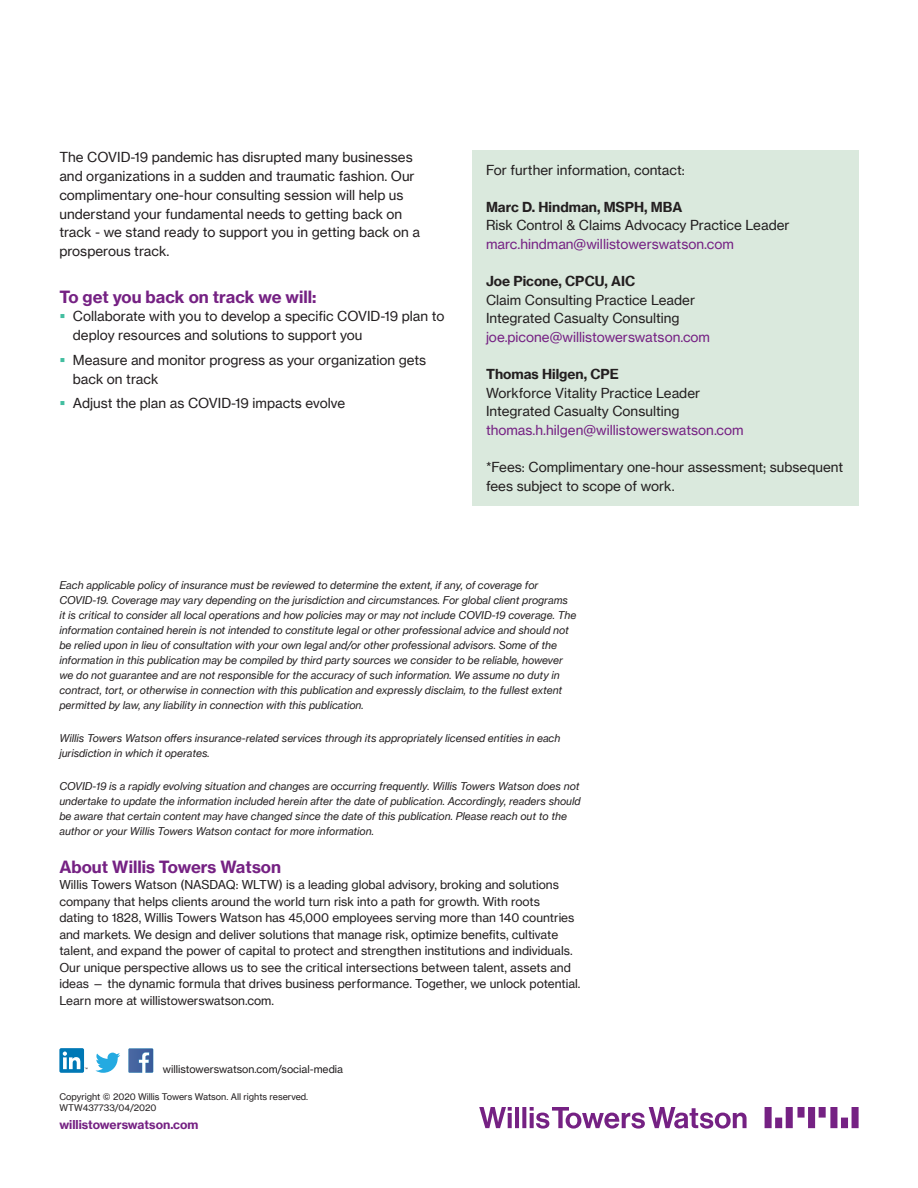
<style>
.page{position:relative;width:918px;height:1188px;background:#fff}
.page>*{position:absolute;margin:0;border:0;box-sizing:border-box;transform-origin:0 0}
.Subhead_1__11_13_Bol{font:16.5px "N Haas Grotesk TX Pro 75 Bd";color:#752183}
.Body_text_black{font:13.5px/18.8px "N Haas Grotesk TX Pro 55 Rg";color:#231f20}
.t1{font:12px/16.5px "N Haas Grotesk TX Pro 55 Rg";color:#231f20}
.t2{font:12px "N Haas Grotesk TX Pro 75 Bd";color:#752183}
.Body_text_black-2{font:10.5px/15px "N Haas Grotesk TX Pro 56 It";color:#231f20}
.t3{font:10.5px "N Haas Grotesk TX Pro 55 Rg";color:#231f20}
.t4{font:9px/10.8px "N Haas Grotesk TX Pro 55 Rg";color:#231f20}
.s1{font-family:"N Haas Grotesk TX Pro 75 Bd"}
.s2{color:#752183}
</style>
<div class="page">
<svg style="left:479px;top:1107px;width:380px;height:22px"></svg>
<div style="left:59px;top:1048px;width:25px;height:25px;background:#0078b5;border-radius:2px"></div>
<svg style="left:63px;top:1052px;width:25px;height:17px"></svg>
<svg style="left:95px;top:1053px;width:25px;height:20px"></svg>
<svg style="left:128px;top:1048px;width:25px;height:25px"></svg>
<div style="left:472px;top:151px;width:387px;height:355px;background:#dae9dd"></div>
<p class="Body_text_black" style="left:59px;top:148px;width:362px">The COVID-19 pandemic has disrupted many businesses and organizations in a sudden and traumatic fashion. Our complimentary one-hour consulting session will help us understand your fundamental needs to getting back on track - we stand ready to support you in getting back on a prosperous track.</p>
<p class="Subhead_1__11_13_Bol" style="left:59px;top:286px;width:259px">To get you back on track we will:</p>
<p class="Body_text_black" style="left:73px;top:307px;width:373px">Collaborate with you to develop a specific COVID-19 plan to deploy resources and solutions to support you</p>
<p class="Body_text_black" style="left:73px;top:350px;width:355px">Measure and monitor progress as your organization gets back on track</p>
<p class="Body_text_black" style="left:73px;top:394px;width:274px">Adjust the plan as COVID-19 impacts evolve</p>
<p class="Body_text_black" style="left:486px;top:160px;width:200px">For further information, contact:</p>
<p class="Body_text_black" style="left:486px;top:197px;width:305px"><span class="s1">Marc D. Hindman, MSPH, MBA<br></span>Risk Control &amp; Claims Advocacy Practice Leader <span class="s2">marc.hindman@willistowerswatson.com</span></p>
<p class="Body_text_black" style="left:486px;top:271px;width:226px"><span class="s1">Joe Picone, CPCU, AIC<br></span>Claim Consulting Practice Leader<br>Integrated Casualty Consulting <span class="s2">joe.picone@willistowerswatson.com</span></p>
<p class="Body_text_black" style="left:486px;top:364px;width:259px"><span class="s1">Thomas Hilgen, CPE<br></span>Workforce Vitality Practice Leader Integrated Casualty Consulting <span class="s2">thomas.h.hilgen@willistowerswatson.com</span></p>
<p class="Body_text_black" style="left:486px;top:457px;width:359px">*Fees: Complimentary one-hour assessment; subsequent fees subject to scope of work.</p>
<p class="Body_text_black-2" style="left:59px;top:577px;width:518px">Each applicable policy of insurance must be reviewed to determine the extent, if any, of coverage for COVID-19. Coverage may vary depending on the jurisdiction and circumstances. For global client programs it is critical to consider all local operations and how policies may or may not include COVID-19 coverage. The information contained herein is not intended to constitute legal or other professional advice and should not be relied upon in lieu of consultation with your own legal and/or other professional advisors. Some of the information in this publication may be compiled by third party sources we consider to be reliable, however we do not guarantee and are not responsible for the accuracy of such information. We assume no duty in contract, tort, or otherwise in connection with this publication and expressly disclaim, to the fullest extent permitted by law, any liability in connection with this publication.</p>
<p class="Body_text_black-2" style="left:59px;top:730px;width:502px">Willis Towers Watson offers insurance-related services through its appropriately licensed entities in each jurisdiction in which it operates.</p>
<p class="Body_text_black-2" style="left:59px;top:778px;width:523px">COVID-19 is a rapidly evolving situation and changes are occurring frequently. Willis Towers Watson does not undertake to update the information included herein after the date of publication. Accordingly, readers should be aware that certain content may have changed since the date of this publication. Please reach out to the author or your Willis Towers Watson contact for more information.</p>
<h1 class="Subhead_1__11_13_Bol" style="left:59px;top:856px;width:223px">About Willis Towers Watson</h1>
<p class="t1" style="left:59px;top:877px;width:523px">Willis Towers Watson (NASDAQ: WLTW) is a leading global advisory, broking and solutions company that helps clients around the world turn risk into a path for growth. With roots<br>dating to 1828, Willis Towers Watson has 45,000 employees serving more than 140 countries and markets. We design and deliver solutions that manage risk, optimize benefits, cultivate talent, and expand the power of capital to protect and strengthen institutions and individuals.<br>Our unique perspective allows us to see the critical intersections between talent, assets and ideas — the dynamic formula that drives business performance. Together, we unlock potential.<br>Learn more at willistowerswatson.com.</p>
<p class="t3" style="left:163px;top:1063px;width:182px">willistowerswatson.com/social-media</p>
<p class="t4" style="left:59px;top:1091px;width:250px">Copyright © 2020 Willis Towers Watson. All rights reserved.<br>WTW437733/04/2020</p>
<p class="t2" style="left:59px;top:1117px;width:141px">willistowerswatson.com</p>
</div>
